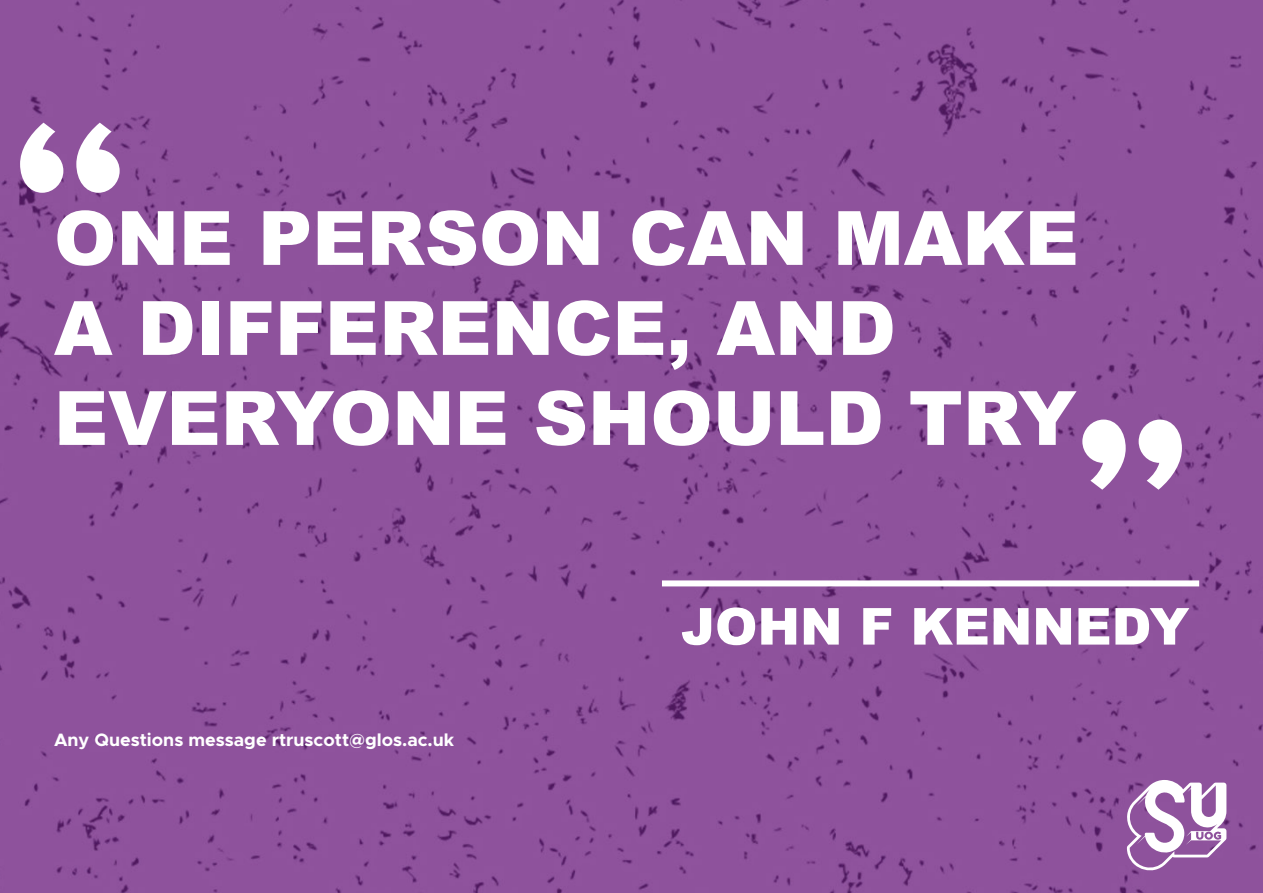
<style>
.page{position:relative;width:1263px;height:893px;background:#8e529c}
.page>*{position:absolute;margin:0;border:0;box-sizing:border-box;transform-origin:0 0}
.t1{font:900 187.5px "Metropolis";color:#fff}
.t2{font:900 75px/90px "Arial";color:#fff}
.t3{font:900 51px "Arial";color:#fff}
.t4{font:700 18px "Metropolis";color:#fff}
</style>
<div class="page">
<div style="left:662px;top:580px;width:537px;height:6px;background:#fff"></div>
<svg style="left:1127px;top:780px;width:99px;height:90px"></svg>
<p class="t1" style="left:13px;top:70px;width:116px">“</p>
<p class="t2" style="left:54px;top:191px;width:1026px">ONE PERSON CAN MAKE<br>A DIFFERENCE, AND<br>EVERYONE SHOULD TRY</p>
<p class="t1" style="left:1189px;top:543px;width:116px;rotate:-180deg">“</p>
<p class="t4" style="left:54px;top:728px;width:402px">Any Questions message rtruscott@glos.ac.uk</p>
<p class="t3" style="left:681px;top:589px;width:510px">JOHN F KENNEDY</p>
</div>
